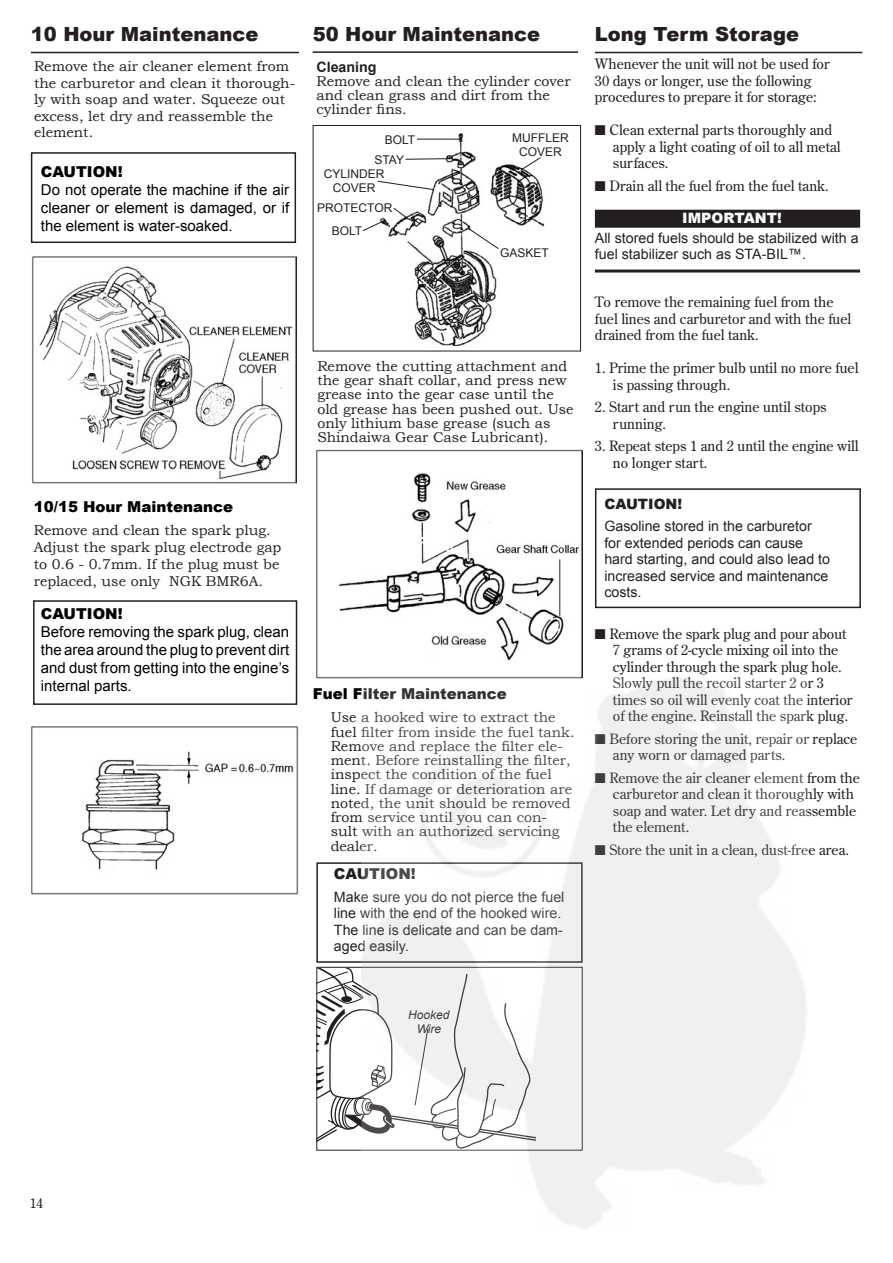
<style>
.page{position:relative;width:893px;height:1263px;background:#fff}
.page>*{position:absolute;margin:0;border:0;box-sizing:border-box;transform-origin:0 0}
.t1{font:900 19.5px "Arial";color:#231f20}
.t2{font:15px/18px "Arial";color:#000;text-align:justify}
.t3{font:900 15px "Arial";color:#000}
.t4{font:900 15px "Arial";color:#231f20}
.t5{font:14.25px/16.5px "Century Old Style Std";color:#231f20}
.t6{font:14.25px/14.2px "Bookman Old Style";color:#231f20}
.t7{font:14.25px/16.5px "Arial";color:#231f20}
.t8{font:900 14.25px "Arial";color:#fff}
.t9{font:900 14.25px "Arial";color:#231f20}
.t10{font:700 14.25px "Arial";color:#231f20}
.t11{font:13.5px "Century Old Style Std";color:#231f20}
.t12{font:12px/14.2px "Arial";color:#231f20;text-align:center}
.t13{font:italic 12px/14.2px "Arial";color:#231f20;text-align:center}
.t14{font:12px/20.4px "Arial";letter-spacing:-.035em;color:#231f20}
</style>
<div class="page">
<hr style="left:31px;top:52px;width:268px;height:1px;background:#231f20">
<img style="left:32px;top:256px;width:264px;height:227px">
<div style="left:31px;top:152px;width:265px;height:91px;border:2px solid #231f20"></div>
<div style="left:33px;top:600px;width:264px;height:105px;border:2px solid #231f20"></div>
<img style="left:31px;top:726px;width:268px;height:169px">
<hr style="left:595px;top:52px;width:267px;height:1px;background:#231f20">
<div style="left:595px;top:210px;width:265px;height:18px;background:#231f20"></div>
<hr style="left:595px;top:270px;width:265px;height:3px;background:#231f20">
<div style="left:595px;top:488px;width:266px;height:120px;border:2px solid #231f20"></div>
<hr style="left:313px;top:51px;width:265px;height:2px;background:#231f20">
<img style="left:316px;top:449px;width:267px;height:229px">
<svg style="left:317px;top:969px;width:44px;height:182px"></svg>
<div style="left:316px;top:862px;width:267px;height:101px;border:2px solid #231f20"></div>
<img style="left:380px;top:133px;width:165px;height:214px">
<svg style="left:520px;top:157px;width:22px;height:14px"></svg>
<hr style="left:417px;top:139px;width:44px;height:1px;background:#231f20">
<svg style="left:405px;top:158px;width:44px;height:2px"></svg>
<svg style="left:377px;top:180px;width:57px;height:10px"></svg>
<svg style="left:393px;top:207px;width:16px;height:13px"></svg>
<svg style="left:362px;top:220px;width:22px;height:12px"></svg>
<svg style="left:468px;top:228px;width:31px;height:22px"></svg>
<div style="left:313px;top:125px;width:268px;height:226px;border:1px solid #231f20"></div>
<img style="left:361px;top:678px;width:445px;height:551px">
<h1 class="t1" style="left:31px;top:20px;width:229px">10 Hour Maintenance</h1>
<p class="t6" style="left:34px;top:58px;width:263px;line-height:16.5px">Remove the air cleaner element from the carburetor and clean it thorough&shy;ly with soap and water. Squeeze out excess, let dry and reassemble the element.</p>
<p class="t3" style="left:41px;top:160px;width:83px">CAUTION!</p>
<p class="t2" style="left:41px;top:181px;width:250px">Do not operate the machine if the air cleaner or element is damaged, or if the element is water-soaked.</p>
<h1 class="t1" style="left:313px;top:19px;width:229px">50 Hour Maintenance</h1>
<p class="t10" style="left:316px;top:57px;width:62px">Cleaning</p>
<p class="t6" style="left:316px;top:74px;width:256px">Remove and clean the cylinder cover and clean grass and dirt from the cylinder fins.</p>
<p class="t14" style="left:374px;top:129px;width:42px;text-indent:10px">BOLT<br>STAY</p>
<p class="t12" style="left:324px;top:167px;width:62px">CYLINDER<br>COVER</p>
<p class="t12" style="left:332px;top:224px;width:32px">BOLT</p>
<p class="t12" style="left:317px;top:201px;width:77px">PROTECTOR</p>
<p class="t12" style="left:512px;top:130px;width:58px">MUFFLER<br>COVER</p>
<p class="t12" style="left:500px;top:246px;width:50px">GASKET</p>
<p class="t3" style="left:34px;top:495px;width:201px">10/15 Hour Maintenance</p>
<p class="t6" style="left:34px;top:522px;width:249px;line-height:17px">Remove and clean the spark plug.<br>Adjust the spark plug electrode gap to 0.6 - 0.7mm. If the plug must be replaced, use only NGK BMR6A.</p>
<p class="t3" style="left:41px;top:603px;width:83px">CAUTION!</p>
<p class="t2" style="left:41px;top:623px;width:250px">Before removing the spark plug, clean the area around the plug to prevent dirt and dust from getting into the engine’s internal parts.</p>
<p class="t6" style="left:317px;top:359px;width:258px">Remove the cutting attachment and the gear shaft collar, and press new grease into the gear case until the old grease has been pushed out. Use only lithium base grease (such as Shindaiwa Gear Case Lubricant).</p>
<p class="t3" style="left:313px;top:683px;width:196px">Fuel Filter Maintenance</p>
<p class="t6" style="left:331px;top:710px;width:245px">Use a hooked wire to extract the fuel filter from inside the fuel tank.<br>Remove and replace the filter ele&shy;ment. Before reinstalling the filter, inspect the condition of the fuel line. If damage or deterioration are noted, the unit should be removed from service until you can con&shy;sult with an authorized servicing dealer.</p>
<p class="t4" style="left:334px;top:863px;width:83px">CAUTION!</p>
<p class="t7" style="left:334px;top:889px;width:232px">Make sure you do not pierce the fuel line with the end of the hooked wire.<br>The line is delicate and can be dam&shy;aged easily.</p>
<h1 class="t1" style="left:595px;top:20px;width:206px">Long Term Storage</h1>
<p class="t5" style="left:595px;top:55px;width:236px">Whenever the unit will not be used for<br>30 days or longer, use the following procedures to prepare it for storage:</p>
<p class="t5" style="left:613px;top:121px;width:229px;text-indent:-18px">■ Clean external parts thoroughly and apply a light coating of oil to all metal surfaces.</p>
<p class="t5" style="left:595px;top:177px;width:235px">■ Drain all the fuel from the fuel tank.</p>
<p class="t8" style="left:682px;top:208px;width:101px">IMPORTANT!</p>
<p class="t7" style="left:595px;top:229px;width:265px">All stored fuels should be stabilized with a fuel stabilizer such as STA-BIL™.</p>
<p class="t5" style="left:595px;top:293px;width:258px">To remove the remaining fuel from the fuel lines and carburetor and with the fuel drained from the fuel tank.</p>
<p class="t5" style="left:613px;top:359px;width:247px;text-indent:-18px">1. Prime the primer bulb until no more fuel is passing through.</p>
<p class="t5" style="left:613px;top:398px;width:215px;text-indent:-18px">2. Start and run the engine until stops running.</p>
<p class="t5" style="left:613px;top:437px;width:247px;text-indent:-18px">3. Repeat steps 1 and 2 until the engine will no longer start.</p>
<p class="t9" style="left:604px;top:493px;width:79px">CAUTION!</p>
<p class="t7" style="left:604px;top:518px;width:227px">Gasoline stored in the carburetor for extended periods can cause hard starting, and could also lead to increased service and maintenance costs.</p>
<p class="t5" style="left:613px;top:625px;width:241px;text-indent:-18px">■ Remove the spark plug and pour about 7 grams of 2-cycle mixing oil into the cylinder through the spark plug hole.<br>Slowly pull the recoil starter 2 or 3 times so oil will evenly coat the interior of the engine. Reinstall the spark plug.</p>
<p class="t5" style="left:613px;top:730px;width:246px;text-indent:-18px">■ Before storing the unit, repair or replace any worn or damaged parts.</p>
<p class="t5" style="left:613px;top:769px;width:248px;text-indent:-18px">■ Remove the air cleaner element from the carburetor and clean it thoroughly with soap and water. Let dry and reassemble the element.</p>
<p class="t5" style="left:595px;top:841px;width:256px">■ Store the unit in a clean, dust-free area.</p>
<p class="t13" style="left:408px;top:1008px;width:43px">Hooked<br>Wire</p>
<p class="t11" style="left:30px;top:1195px;width:15px">14</p>
</div>
